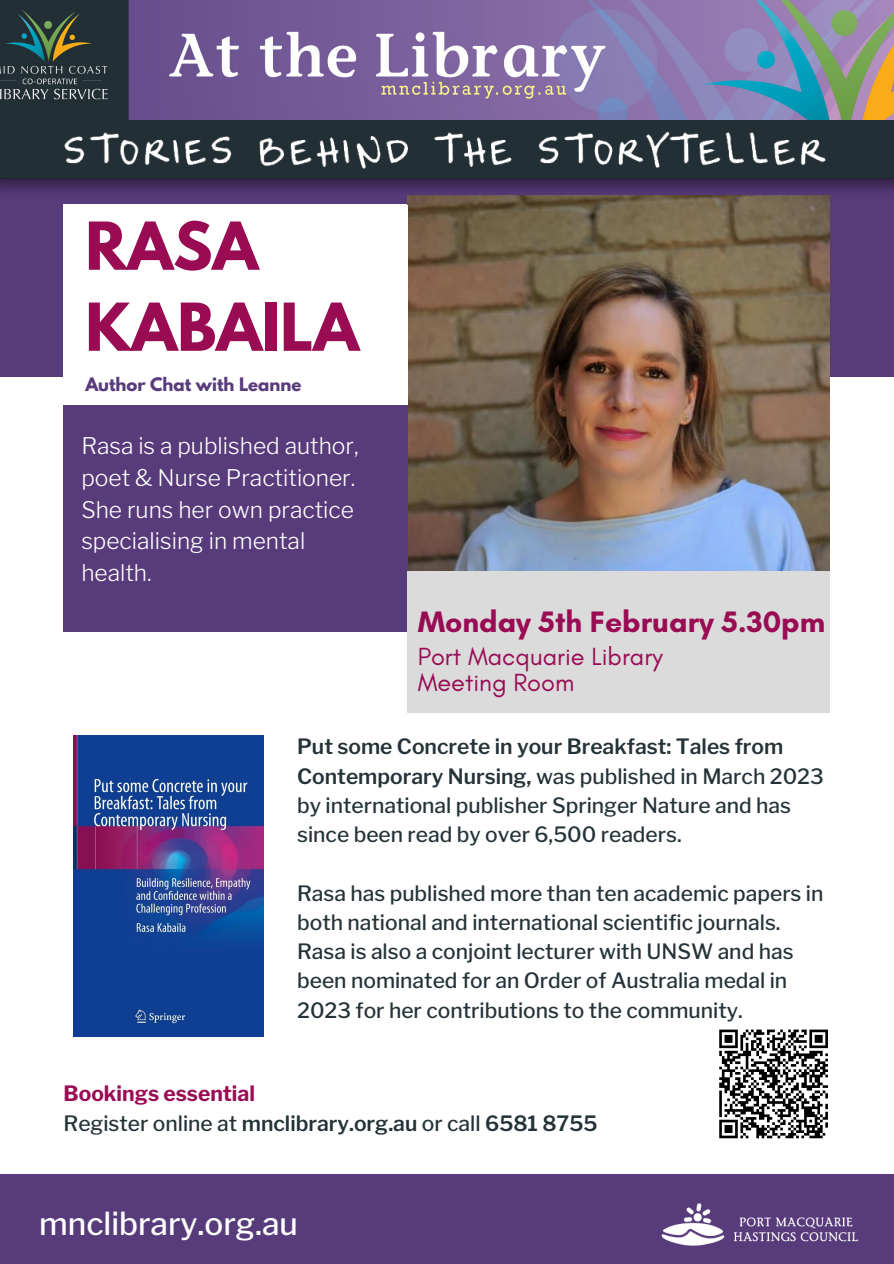
<style>
.page{position:relative;width:894px;height:1264px;background:#fff}
.page>*{position:absolute;margin:0;border:0;box-sizing:border-box;transform-origin:0 0}
.t1{font:700 58.5px/81px "League Spartan";color:#990c54}
.t2{font:500 31.5px "Libre Franklin";color:#fff}
.t3{font:700 30.15px "Glacial Indifference";color:#990c54}
.t4{font:25.35px "Glacial Indifference";color:#990c54}
.t5{font:300 22.8px/31.7px "Libre Franklin";color:#fff}
.t6{font:500 21px/29.2px "Libre Franklin";color:#253338}
.t7{font:600 21px "Libre Franklin";color:#253338}
.t8{font:700 21px "Libre Franklin";color:#990c54}
.t9{font:700 16.5px "League Spartan";color:#583b7b}
.s1{font-weight:600}
.s2{font-weight:500}
</style>
<div class="page">
<div style="left:0;top:0;width:893px;height:377px;background:#583b7b"></div>
<img style="left:408px;top:207px;width:421px;height:364px">
<div style="left:64px;top:357px;width:344px;height:274px;background:#583b7b"></div>
<div style="left:0;top:1174px;width:893px;height:89px;background:#583b7b"></div>
<div style="left:408px;top:571px;width:421px;height:141px;background:#dbdbdb"></div>
<img style="left:0;top:0;width:893px;height:120px">
<img style="left:0;top:120px;width:893px;height:87px">
<img style="left:661px;top:1203px;width:197px;height:43px">
<img style="left:73px;top:735px;width:190px;height:301px">
<div style="left:64px;top:204px;width:343px;height:201px;background:#fff"></div>
<svg style="left:719px;top:1029px;width:109px;height:110px"></svg>
<p class="t1" style="left:85px;top:213px;width:275px">RASA<br>KABAILA</p>
<p class="t9" style="left:85px;top:376px;width:217px">Author Chat with Leanne</p>
<p class="t5" style="left:81px;top:430px;width:279px">Rasa is a published author, poet &amp; Nurse Practitioner.<br>She runs her own practice specialising in mental health.</p>
<p class="t3" style="left:417px;top:603px;width:409px">Monday 5th February 5.30pm</p>
<p class="t4" style="left:417px;top:641px;width:247px">Port Macquarie Library</p>
<p class="t4" style="left:417px;top:667px;width:158px">Meeting Room</p>
<p class="t6" style="left:297px;top:732px;width:528px"><span class="s1">Put some Concrete in your Breakfast: Tales from Contemporary Nursing,</span> was published in March 2023 by international publisher Springer Nature and has since been read by over 6,500 readers.</p>
<p class="t6" style="left:297px;top:878px;width:527px">Rasa has published more than ten academic papers in both national and international scientific journals.<br>Rasa is also a conjoint lecturer with UNSW and has been nominated for an Order of Australia medal in 2023 for her contributions to the community.</p>
<p class="t8" style="left:64px;top:1081px;width:193px">Bookings essential</p>
<p class="t7" style="left:64px;top:1110px;width:535px"><span class="s2">Register online at</span> mnclibrary.org.au <span class="s2">or call</span> 6581 8755</p>
<p class="t2" style="left:39px;top:1204px;width:260px">mnclibrary.org.au</p>
</div>
